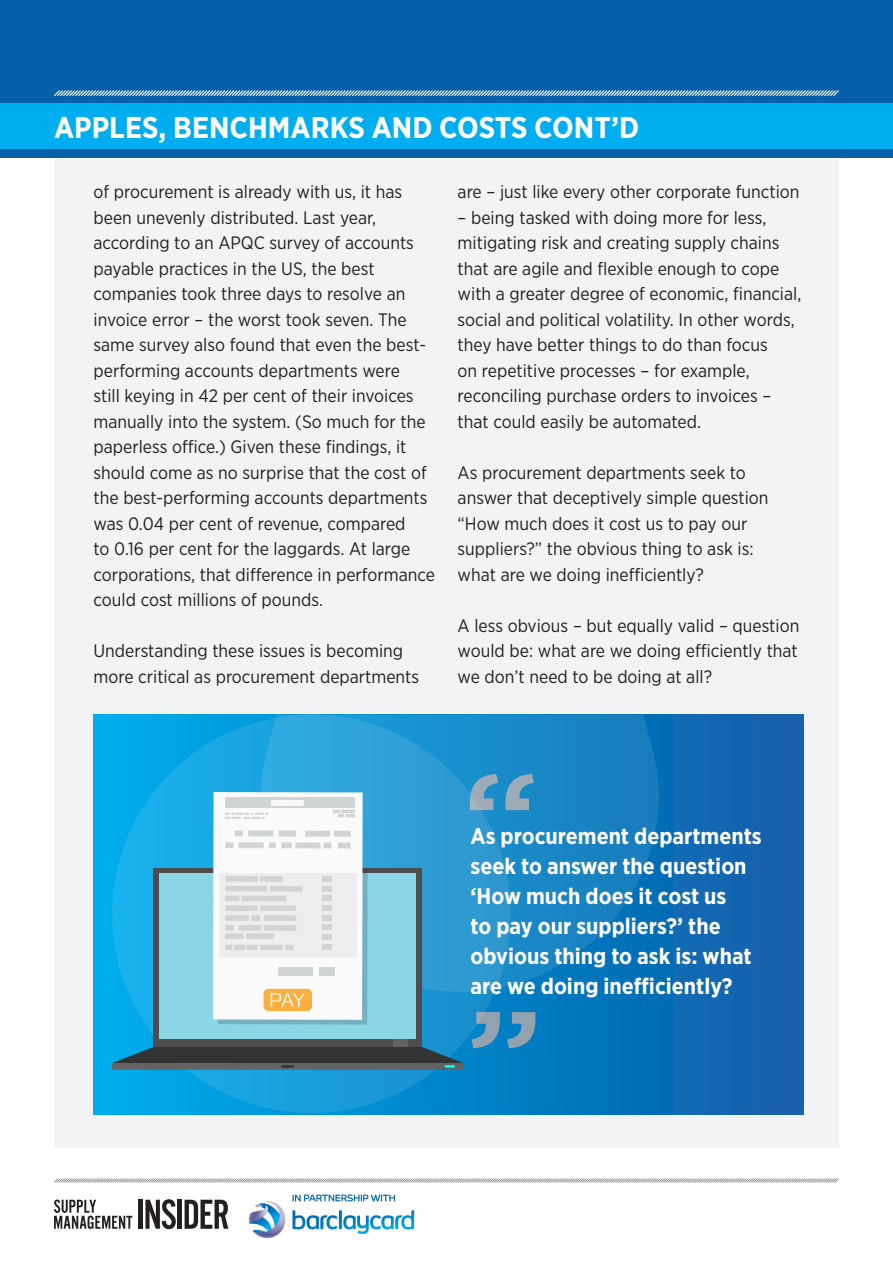
<style>
.page{position:relative;width:893px;height:1263px;background:#fff}
.page>*{position:absolute;margin:0;border:0;box-sizing:border-box;transform-origin:0 0}
.t1{font:700 30px "Gotham Narrow";color:#fff}
.t2{font:700 22.5px/30px "Gotham Narrow";color:#fff}
.t3{font:18px/25.5px "Gotham Narrow";color:#231f20}
</style>
<div class="page">
<div style="left:54px;top:156px;width:785px;height:992px;background:#f2f3f4"></div>
<div style="left:0;top:0;width:893px;height:158px;background:#075fa9"></div>
<div style="left:0;top:103px;width:893px;height:46px;background:#00aeef"></div>
<svg style="left:54px;top:90px;width:785px;height:6px;background:#77a7cf"></svg>
<svg style="left:54px;top:1178px;width:785px;height:5px;background:#c9cacc"></svg>
<div style="left:94px;top:714px;width:710px;height:400px;background:linear-gradient(to right,#00aded,#0e5da7)"></div>
<svg style="left:471px;top:1012px;width:64px;height:36px;background:#5292b7"></svg>
<div style="left:112px;top:714px;width:399px;height:399px;background:linear-gradient(to right,#18b2ec,#1b8bc8);border-radius:50%"></div>
<svg style="left:260px;top:714px;width:399px;height:278px;background:#208dc9"></svg>
<div style="left:154px;top:869px;width:268px;height:178px;background:#4d4d4d"></div>
<div style="left:159px;top:873px;width:257px;height:165px;background:#8ad6e6"></div>
<div style="left:393px;top:1039px;width:15px;height:7px;background:#636363"></div>
<svg style="left:112px;top:1047px;width:351px;height:23px;background:#3c4b51"></svg>
<svg style="left:213px;top:792px;width:155px;height:232px"></svg>
<svg style="left:54px;top:1199px;width:78px;height:30px"></svg>
<hr style="left:139px;top:1200px;width:4px;height:29px;background:#231f20">
<svg style="left:145px;top:1199px;width:31px;height:30px"></svg>
<hr style="left:178px;top:1200px;width:4px;height:29px;background:#231f20">
<svg style="left:185px;top:1200px;width:43px;height:29px"></svg>
<img style="left:248px;top:1194px;width:167px;height:45px">
<p class="t1" style="left:54px;top:108px;width:587px">APPLES, BENCHMARKS AND COSTS CONT’D</p>
<p class="t3" style="left:94px;top:179px;width:343px">of procurement is already with us, it has been unevenly distributed. Last year, according to an APQC survey of accounts payable practices in the US, the best companies took three days to resolve an invoice error – the worst took seven. The same survey also found that even the best&shy;performing accounts departments were<br>still keying in 42 per cent of their invoices manually into the system. (So much for the paperless office.) Given these findings, it should come as no surprise that the cost of the best-performing accounts departments was 0.04 per cent of revenue, compared<br>to 0.16 per cent for the laggards. At large corporations, that difference in performance could cost millions of pounds.</p>
<p class="t3" style="left:94px;top:638px;width:327px">Understanding these issues is becoming more critical as procurement departments</p>
<p class="t3" style="left:458px;top:179px;width:343px">are – just like every other corporate function</p>
<p class="t3" style="left:458px;top:204px;width:345px">– being tasked with doing more for less, mitigating risk and creating supply chains that are agile and flexible enough to cope with a greater degree of economic, financial, social and political volatility. In other words, they have better things to do than focus<br>on repetitive processes – for example, reconciling purchase orders to invoices – that could easily be automated.</p>
<p class="t3" style="left:458px;top:459px;width:312px">As procurement departments seek to answer that deceptively simple question “How much does it cost us to pay our suppliers?” the obvious thing to ask is: what are we doing inefficiently?</p>
<p class="t3" style="left:458px;top:612px;width:343px;text-align:justify">A less obvious – but equally valid – question would be: what are we doing efficiently that we don’t need to be doing at all?</p>
<p class="t2" style="left:471px;top:820px;width:293px">As procurement departments seek to answer the question ‘How much does it cost us<br>to pay our suppliers?’ the obvious thing to ask is: what are we doing inefficiently?</p>
</div>
